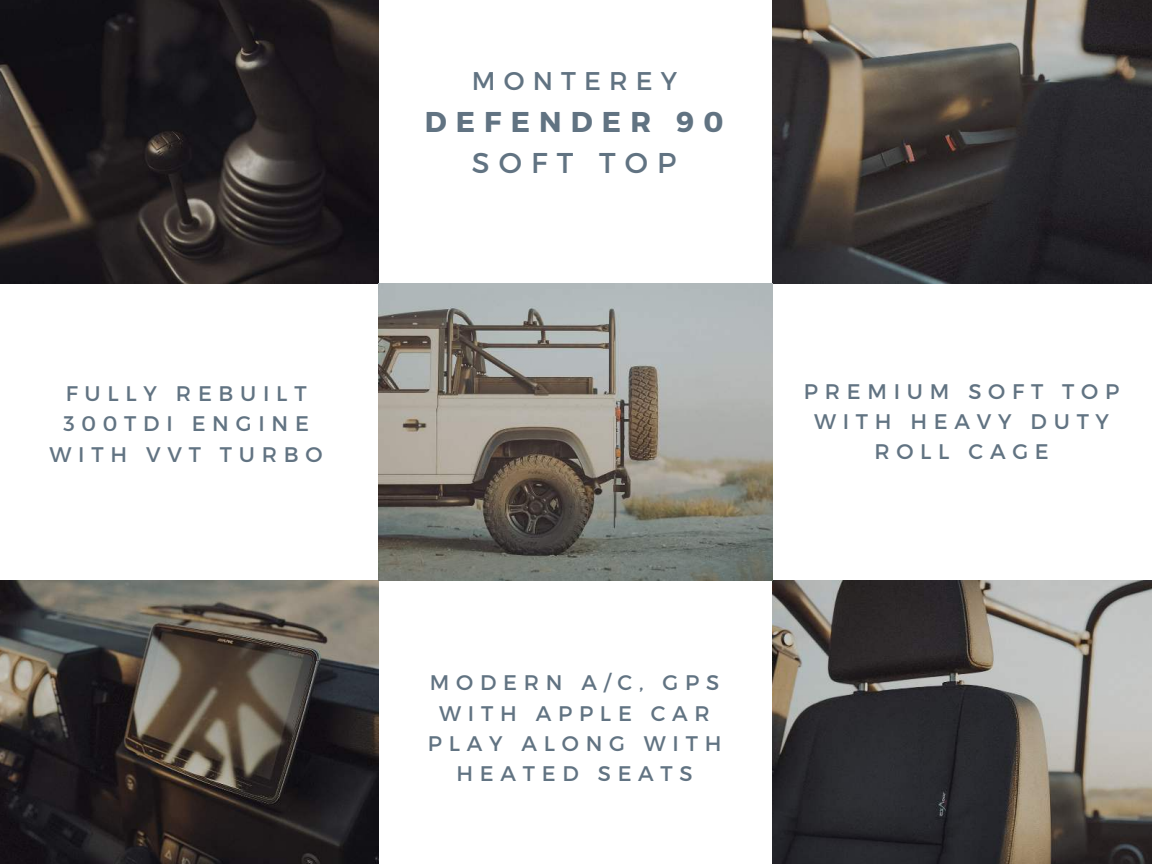
<style>
.page{position:relative;width:1152px;height:864px;background:#fff}
.page>*{position:absolute;margin:0;border:0;box-sizing:border-box;transform-origin:0 0}
.t1{font:700 28.65px "Montserrat";letter-spacing:.32em;color:#617382}
.t2{font:28.65px "Montserrat";letter-spacing:.32em;color:#617382}
.t3{font:25.65px "Montserrat";letter-spacing:.32em;color:#617382}
.t4{font:21.15px/30.3px "Montserrat";letter-spacing:.32em;color:#617382;text-align:center}
</style>
<div class="page">
<img style="left:0;top:0;width:379px;height:284px">
<img style="left:772px;top:0;width:380px;height:284px">
<img style="left:0;top:580px;width:379px;height:284px">
<img style="left:772px;top:580px;width:380px;height:284px">
<img style="left:379px;top:284px;width:393px;height:296px">
<p class="t3" style="left:472px;top:65px;width:207px">MONTEREY</p>
<h1 class="t1" style="left:425px;top:104px;width:300px">DEFENDER 90</h1>
<h1 class="t2" style="left:472px;top:146px;width:206px">SOFT TOP</h1>
<p class="t4" style="left:50px;top:378px;width:274px">FULLY REBUILT<br>300TDI ENGINE<br>WITH VVT TURBO</p>
<p class="t4" style="left:804px;top:376px;width:317px">PREMIUM SOFT TOP<br>WITH HEAVY DUTY<br>ROLL CAGE</p>
<p class="t4" style="left:428px;top:668px;width:295px">MODERN A/C, GPS<br>WITH APPLE CAR<br>PLAY ALONG WITH<br>HEATED SEATS</p>
</div>
